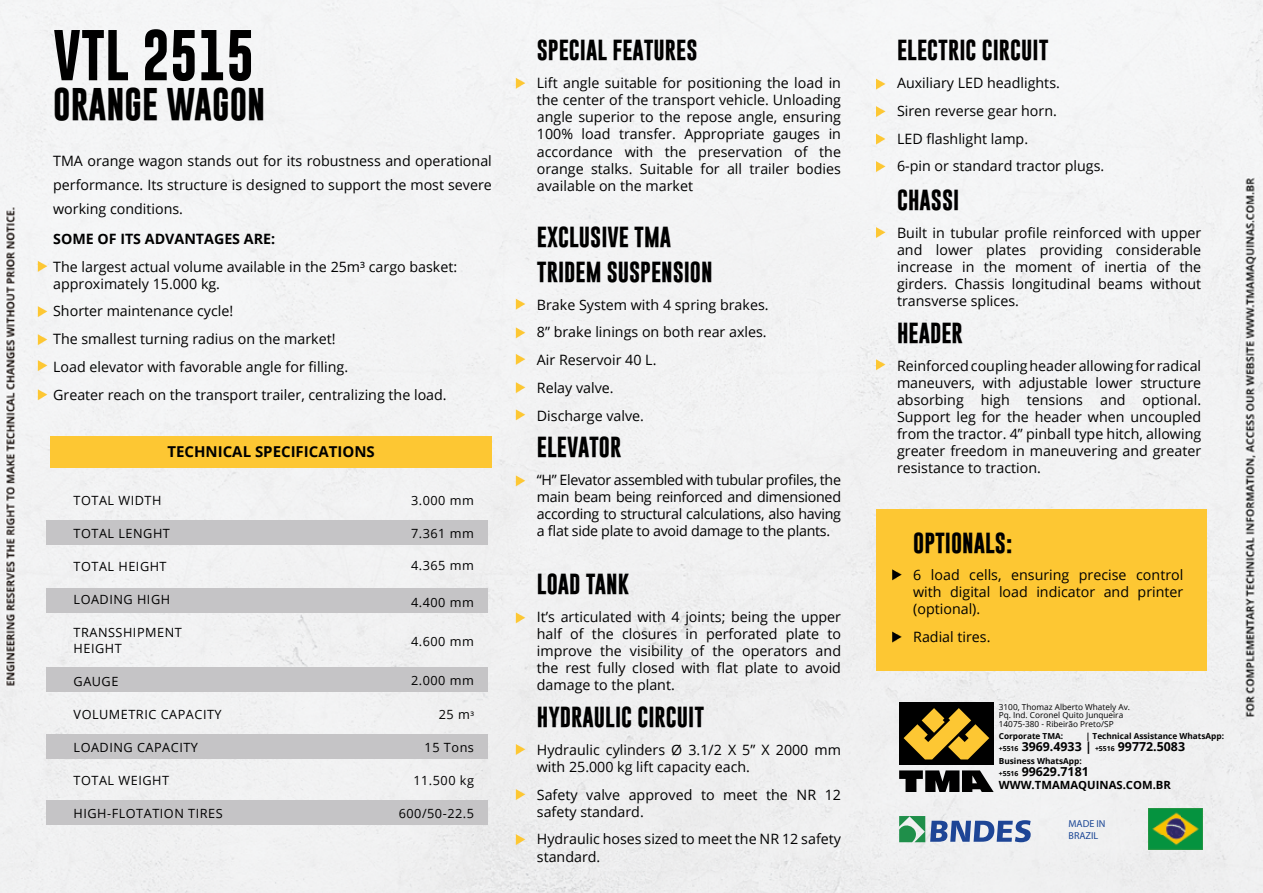
<style>
.page{position:relative;width:1263px;height:893px;background:#f2f2f3}
.page>*{position:absolute;margin:0;border:0;box-sizing:border-box;transform-origin:0 0}
.t1{font:700 51.45px "Gobold";color:#000}
.t2{font:700 33.15px "Gobold";color:#000}
.t3{font:700 21px/34.5px "Gobold";color:#000}
.t4{font:700 15px "Open Sans";color:#000}
.t5{font:14.25px/17.1px "Open Sans";color:#000;text-align:justify}
.t6{font:700 14.25px "Open Sans";color:#000}
.t7{font:12.75px/16.5px "Open Sans";letter-spacing:.04em;color:#000}
.t8{font:700 12.45px "Open Sans";color:#000}
.t9{font:700 11.25px "Open Sans";color:#000}
.t10{font:10.05px/12px "Myriad Pro";color:#1b4695}
.t11{font:8.25px/8.2px "Open Sans";color:#000}
.t12{font:700 8.25px "Open Sans";color:#000}
.s1{font-size:10.5px}
.s2{font-size:6.9px}
</style>
<div class="page">
<svg style="left:899px;top:770px;width:95px;height:22px"></svg>
<div style="left:899px;top:703px;width:95px;height:62px;background:#000"></div>
<svg style="left:903px;top:708px;width:86px;height:51px"></svg>
<svg style="left:899px;top:816px;width:132px;height:26px"></svg>
<img style="left:1148px;top:809px;width:55px;height:40px">
<div style="left:876px;top:509px;width:330px;height:162px;background:#fdc733"></div>
<svg style="left:38px;top:261px;width:9px;height:11px"></svg>
<svg style="left:38px;top:306px;width:9px;height:11px"></svg>
<svg style="left:38px;top:334px;width:9px;height:11px"></svg>
<svg style="left:38px;top:360px;width:9px;height:11px"></svg>
<svg style="left:38px;top:389px;width:9px;height:11px"></svg>
<svg style="left:516px;top:299px;width:9px;height:10px"></svg>
<svg style="left:516px;top:78px;width:9px;height:11px"></svg>
<svg style="left:516px;top:327px;width:9px;height:11px"></svg>
<svg style="left:876px;top:79px;width:9px;height:10px"></svg>
<svg style="left:516px;top:354px;width:9px;height:11px"></svg>
<svg style="left:876px;top:106px;width:9px;height:11px"></svg>
<svg style="left:876px;top:134px;width:9px;height:10px"></svg>
<svg style="left:876px;top:161px;width:9px;height:11px"></svg>
<svg style="left:876px;top:227px;width:9px;height:11px"></svg>
<svg style="left:876px;top:359px;width:9px;height:11px"></svg>
<svg style="left:516px;top:382px;width:9px;height:11px"></svg>
<svg style="left:516px;top:409px;width:9px;height:11px"></svg>
<svg style="left:516px;top:475px;width:9px;height:11px"></svg>
<svg style="left:516px;top:612px;width:9px;height:11px"></svg>
<svg style="left:516px;top:744px;width:9px;height:11px"></svg>
<svg style="left:516px;top:789px;width:9px;height:11px"></svg>
<svg style="left:516px;top:834px;width:9px;height:11px"></svg>
<svg style="left:892px;top:569px;width:9px;height:11px"></svg>
<svg style="left:892px;top:632px;width:9px;height:10px"></svg>
<div style="left:50px;top:436px;width:442px;height:31px;background:#fdc733"></div>
<div style="left:46px;top:520px;width:442px;height:25px;background:#c5c4c6"></div>
<div style="left:46px;top:588px;width:442px;height:24px;background:#c5c4c6"></div>
<div style="left:46px;top:667px;width:442px;height:25px;background:#c5c4c6"></div>
<div style="left:46px;top:734px;width:442px;height:24px;background:#c5c4c6"></div>
<div style="left:46px;top:801px;width:442px;height:24px;background:#c5c4c6"></div>
<h1 class="t1" style="left:53px;top:22px;width:203px">VTL 2515</h1>
<h2 class="t2" style="left:53px;top:82px;width:214px">ORANGE WAGON</h2>
<p class="t5" style="left:53px;top:149px;width:440px;line-height:24px">TMA orange wagon stands out for its robustness and operational performance. Its structure is designed to support the most severe working conditions.</p>
<p class="t6" style="left:53px;top:229px;width:223px">SOME OF ITS ADVANTAGES ARE:</p>
<p class="t5" style="left:53px;top:258px;width:406px">The largest actual volume available in the 25m³ cargo basket: approximately 15.000 kg.</p>
<p class="t5" style="left:53px;top:297px;width:395px;line-height:27.8px;text-align:left">Shorter maintenance cycle!<br>The smallest turning radius on the market!<br>Load elevator with favorable angle for filling.<br>Greater reach on the transport trailer, centralizing the load.</p>
<p class="t4" style="left:167px;top:441px;width:209px">TECHNICAL SPECIFICATIONS</p>
<p class="t7" style="left:74px;top:491px;width:89px">TOTAL WIDTH</p>
<p class="t7" style="left:74px;top:524px;width:98px">TOTAL LENGHT</p>
<p class="t7" style="left:74px;top:557px;width:95px">TOTAL HEIGHT</p>
<p class="t7" style="left:74px;top:590px;width:98px">LOADING HIGH</p>
<p class="t7" style="left:74px;top:623px;width:110px">TRANSSHIPMENT<br>HEIGHT</p>
<p class="t7" style="left:74px;top:673px;width:46px">GAUGE</p>
<p class="t7" style="left:74px;top:706px;width:150px">VOLUMETRIC CAPACITY</p>
<p class="t7" style="left:74px;top:739px;width:126px">LOADING CAPACITY</p>
<p class="t7" style="left:74px;top:772px;width:97px">TOTAL WEIGHT</p>
<p class="t7" style="left:74px;top:805px;width:151px">HIGH-FLOTATION TIRES</p>
<p class="t7" style="left:411px;top:491px;width:64px">3.000 mm</p>
<p class="t7" style="left:411px;top:524px;width:64px">7.361 mm</p>
<p class="t7" style="left:411px;top:557px;width:64px">4.365 mm</p>
<p class="t7" style="left:411px;top:593px;width:64px">4.400 mm</p>
<p class="t7" style="left:411px;top:632px;width:64px">4.600 mm</p>
<p class="t7" style="left:411px;top:671px;width:64px">2.000 mm</p>
<p class="t7" style="left:439px;top:706px;width:37px">25 m<span class="s1">³</span></p>
<p class="t7" style="left:425px;top:739px;width:51px">15 Tons</p>
<p class="t7" style="left:413px;top:772px;width:62px">11.500 kg</p>
<p class="t7" style="left:399px;top:805px;width:77px">600/50-22.5</p>
<h3 class="t3" style="left:537px;top:33px;width:162px">SPECIAL FEATURES</h3>
<p class="t5" style="left:537px;top:74px;width:306px">Lift angle suitable for positioning the load in the center of the transport vehicle. Unloading angle superior to the repose angle, ensuring 100% load transfer. Appropriate gauges in accordance with the preservation of the orange stalks. Suitable for all trailer bodies available on the market</p>
<h3 class="t3" style="left:537px;top:220px;width:177px">EXCLUSIVE TMA<br>TRIDEM SUSPENSION</h3>
<p class="t5" style="left:537px;top:290px;width:233px;line-height:27.8px;text-align:left">Brake System with 4 spring brakes.<br>8” brake linings on both rear axles.<br>Air Reservoir 40 L.<br>Relay valve.<br>Discharge valve.</p>
<h3 class="t3" style="left:537px;top:430px;width:86px">ELEVATOR</h3>
<p class="t5" style="left:537px;top:471px;width:306px">“H” Elevator assembled with tubular profiles, the main beam being reinforced and dimensioned according to structural calculations, also having a flat side plate to avoid damage to the plants.</p>
<h3 class="t3" style="left:537px;top:567px;width:94px">LOAD TANK</h3>
<p class="t5" style="left:537px;top:608px;width:306px">It’s articulated with 4 joints; being the upper half of the closures in perforated plate to improve the visibility of the operators and the rest fully closed with flat plate to avoid damage to the plant.</p>
<h3 class="t3" style="left:537px;top:700px;width:169px">HYDRAULIC CIRCUIT</h3>
<p class="t5" style="left:537px;top:741px;width:306px">Hydraulic cylinders Ø 3.1/2 X 5” X 2000 mm with 25.000 kg lift capacity each.</p>
<p class="t5" style="left:537px;top:785px;width:306px">Safety valve approved to meet the NR 12 safety standard.</p>
<p class="t5" style="left:537px;top:830px;width:306px">Hydraulic hoses sized to meet the NR 12 safety standard.</p>
<h3 class="t3" style="left:897px;top:33px;width:153px">ELECTRIC CIRCUIT</h3>
<p class="t5" style="left:897px;top:69px;width:209px;line-height:27.8px;text-align:left">Auxiliary LED headlights.<br>Siren reverse gear horn.<br>LED flashlight lamp.<br>6-pin or standard tractor plugs.</p>
<h3 class="t3" style="left:897px;top:183px;width:64px">CHASSI</h3>
<p class="t5" style="left:897px;top:224px;width:306px">Built in tubular profile reinforced with upper and lower plates providing considerable increase in the moment of inertia of the girders. Chassis longitudinal beams without transverse splices.</p>
<h3 class="t3" style="left:897px;top:316px;width:67px">HEADER</h3>
<p class="t5" style="left:897px;top:357px;width:306px">Reinforced coupling header allowing for radical maneuvers, with adjustable lower structure absorbing high tensions and optional.<br>Support leg for the header when uncoupled from the tractor. 4” pinball type hitch, allowing greater freedom in maneuvering and greater resistance to traction.</p>
<h3 class="t3" style="left:913px;top:525px;width:101px">OPTIONALS:</h3>
<p class="t5" style="left:913px;top:566px;width:272px">6 load cells, ensuring precise control with digital load indicator and printer (optional).</p>
<p class="t5" style="left:913px;top:628px;width:79px">Radial tires.</p>
<p class="t11" style="left:999px;top:703px;width:133px">3100, Thomaz Alberto Whately Av.<br>Pq. Ind. Coronel Quito Junqueira<br>14075-380 - Ribeirão Preto/SP</p>
<p class="t12" style="left:999px;top:730px;width:66px">Corporate TMA:</p>
<p class="t12" style="left:1086px;top:730px;width:140px">| Technical Assistance WhatsApp:</p>
<p class="t8" style="left:999px;top:738px;width:188px"><span class="s2">+5516</span> 3969.4933 | <span class="s2">+5516</span> 99772.5083</p>
<p class="t12" style="left:999px;top:755px;width:84px">Business WhatsApp:</p>
<p class="t8" style="left:999px;top:763px;width:92px"><span class="s2">+5516</span> 99629.7181</p>
<p class="t9" style="left:999px;top:777px;width:174px">WWW.TMAMAQUINAS.COM.BR</p>
<p class="t10" style="left:1068px;top:817px;width:39px">MADE IN<br>BRAZIL</p>
</div>
